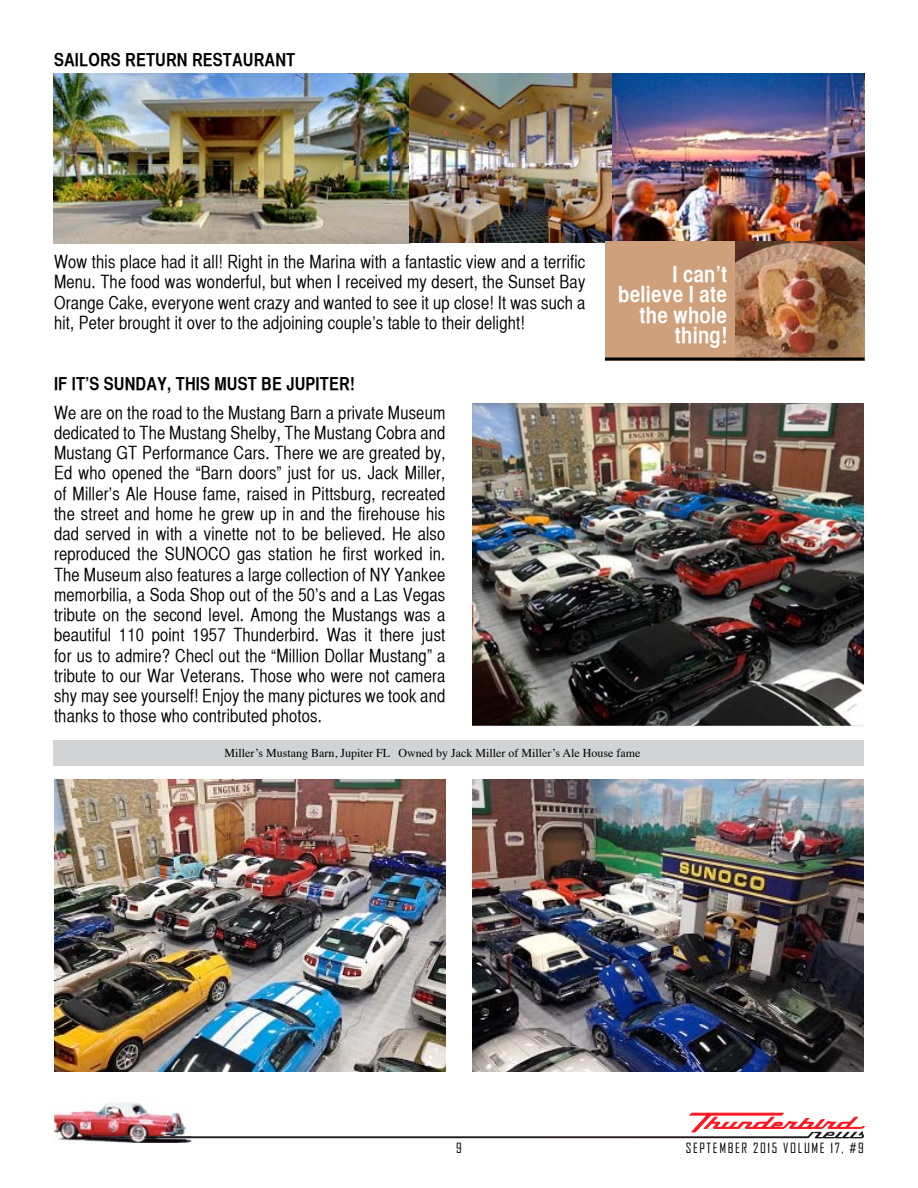
<style>
.page{position:relative;width:918px;height:1188px;background:#fff}
.page>*{position:absolute;margin:0;border:0;box-sizing:border-box;transform-origin:0 0}
.t1{font:22.5px/20.2px "Helvetica CY Bold";letter-spacing:.01em;color:#fff;text-align:right}
.t2{font:18px/20.2px "Helvetica CY Plain";letter-spacing:.01em;color:#000;text-align:justify}
.t3{font:18px "Helvetica CY Bold";letter-spacing:.01em;color:#000}
.t4{font:13.5px "Agency FB";letter-spacing:.12em;color:#000}
.t5{font:12px "Times";color:#000}
</style>
<div class="page">
<div style="left:54px;top:740px;width:810px;height:25px;background:#d1d3d4"></div>
<img style="left:54px;top:74px;width:356px;height:170px">
<img style="left:409px;top:74px;width:455px;height:168px">
<img style="left:734px;top:241px;width:130px;height:117px">
<div style="left:605px;top:241px;width:129px;height:120px;background:#cea07b"></div>
<img style="left:473px;top:404px;width:391px;height:323px">
<img style="left:54px;top:779px;width:391px;height:293px">
<img style="left:473px;top:779px;width:391px;height:293px">
<hr style="left:605px;top:358px;width:260px;height:3px;background:#000">
<svg style="left:191px;top:1113px;width:674px;height:25px"></svg>
<img style="left:54px;top:1102px;width:137px;height:41px">
<img style="left:116px;top:1136px;width:75px;height:2px">
<p class="t3" style="left:54px;top:49px;width:243px">SAILORS RETURN RESTAURANT</p>
<p class="t2" style="left:54px;top:252px;width:533px">Wow this place had it all! Right in the Marina with a fantastic view and a terrific Menu. The food was wonderful, but when I received my desert, the Sunset Bay Orange Cake, everyone went crazy and wanted to see it up close! It was such a hit, Peter brought it over to the adjoining couple’s table to their delight!</p>
<p class="t1" style="left:618px;top:264px;width:110px">I can’t believe I ate the whole thing!</p>
<p class="t3" style="left:54px;top:373px;width:302px">IF IT’S SUNDAY, THIS MUST BE JUPITER!</p>
<p class="t2" style="left:54px;top:402px;width:393px">We are on the road to the Mustang Barn a private Museum dedicated to The Mustang Shelby, The Mustang Cobra and Mustang GT Performance Cars. There we are greated by, Ed who opened the “Barn doors” just for us. Jack Miller, of Miller’s Ale House fame, raised in Pittsburg, recreated the street and home he grew up in and the firehouse his dad served in with a vinette not to be believed. He also reproduced the SUNOCO gas station he first worked in.<br>The Museum also features a large collection of NY Yankee memorbilia, a Soda Shop out of the 50’s and a Las Vegas tribute on the second level. Among the Mustangs was a beautiful 110 point 1957 Thunderbird. Was it there just for us to admire? Checl out the “Million Dollar Mustang” a tribute to our War Veterans. Those who were not camera shy may see yourself! Enjoy the many pictures we took and thanks to those who contributed photos.</p>
<p class="t5" style="left:225px;top:741px;width:417px">Miller’s Mustang Barn, Jupiter FL Owned by Jack Miller of Miller’s Ale House fame</p>
<p class="t4" style="left:456px;top:1140px;width:7px">9</p>
<p class="t4" style="left:686px;top:1140px;width:180px">SEPTEMBER 2015 VOLUME 17, #9</p>
</div>
